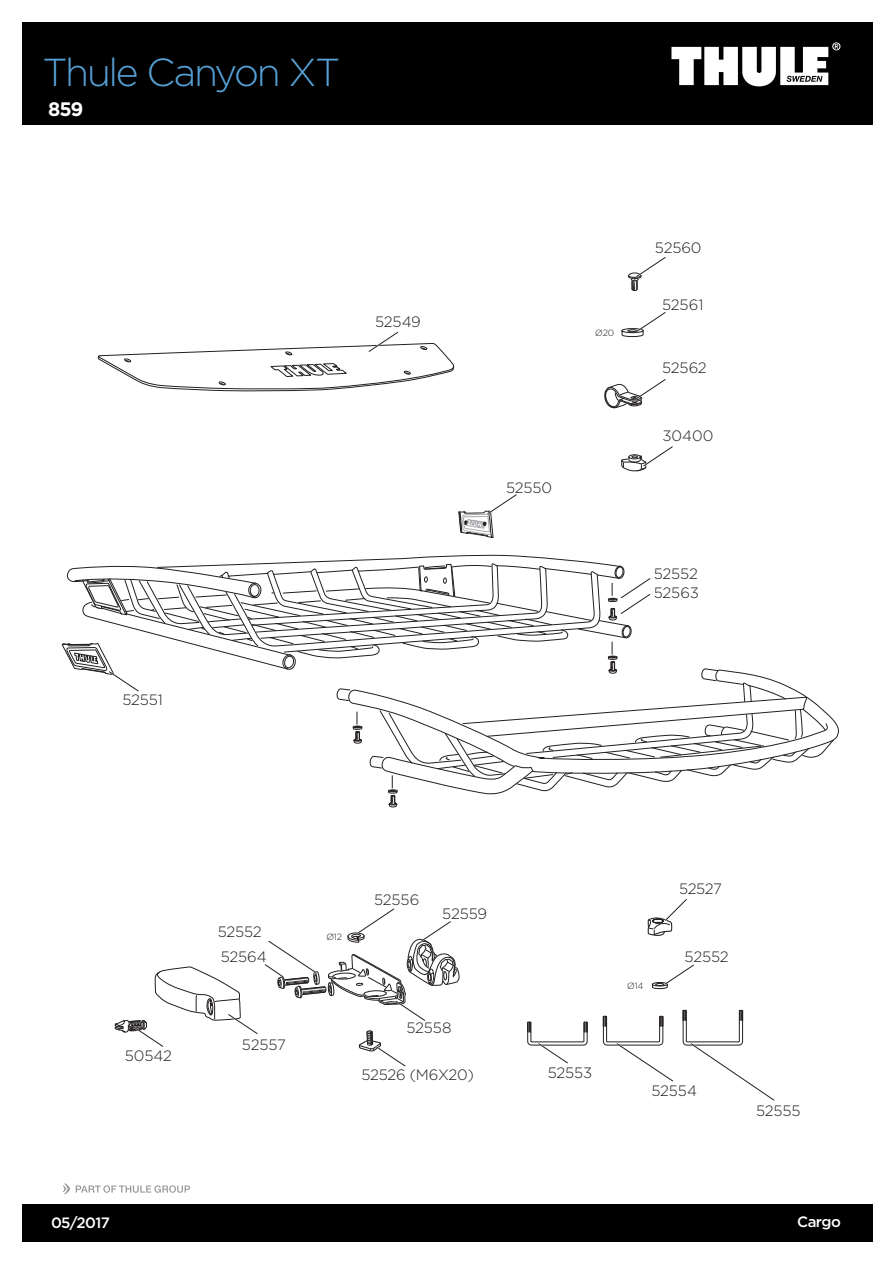
<style>
.page{position:relative;width:893px;height:1263px;background:#fff}
.page>*{position:absolute;margin:0;border:0;box-sizing:border-box;transform-origin:0 0}
.Productname_Page_1{font:300 39px "Thule";letter-spacing:-.06em;color:#56a0d5}
.Number_1_2{font:700 19.5px "Thule";color:#fff}
.Pa1{font:300 15px "Thule";letter-spacing:-.01em;color:#231f20}
.sidfot_vänster{font:500 15px "Thule";letter-spacing:-.04em;color:#fff}
.sidfot{font:500 15px "Thule";letter-spacing:-.04em;color:#fff}
.Numbering{font:300 9px "Thule";letter-spacing:-.02em;color:#231f20}
</style>
<div class="page">
<svg style="left:63px;top:1183px;width:7px;height:11px"></svg>
<svg style="left:76px;top:1185px;width:114px;height:8px"></svg>
<div style="left:22px;top:1204px;width:850px;height:38px;background:#000"></div>
<div style="left:22px;top:23px;width:850px;height:102px;background:#000"></div>
<svg style="left:671px;top:42px;width:169px;height:44px"></svg>
<svg style="left:97px;top:331px;width:358px;height:61px"></svg>
<svg style="left:628px;top:257px;width:38px;height:34px"></svg>
<svg style="left:621px;top:312px;width:45px;height:25px"></svg>
<svg style="left:604px;top:379px;width:62px;height:30px"></svg>
<svg style="left:621px;top:446px;width:52px;height:26px"></svg>
<svg style="left:652px;top:964px;width:42px;height:25px"></svg>
<svg style="left:458px;top:494px;width:59px;height:44px"></svg>
<svg style="left:647px;top:899px;width:40px;height:37px"></svg>
<svg style="left:527px;top:1021px;width:61px;height:43px"></svg>
<svg style="left:603px;top:1015px;width:71px;height:67px"></svg>
<svg style="left:682px;top:1009px;width:93px;height:92px"></svg>
<svg style="left:114px;top:908px;width:345px;height:159px"></svg>
<svg style="left:62px;top:554px;width:777px;height:254px"></svg>
<p class="Productname_Page_1" style="left:43px;top:48px;width:299px">Thule Canyon XT</p>
<p class="Number_1_2" style="left:48px;top:97px;width:37px">859</p>
<p class="Pa1" style="left:375px;top:312px;width:47px">52549</p>
<p class="Pa1" style="left:122px;top:690px;width:42px">52551</p>
<p class="Pa1" style="left:506px;top:478px;width:48px">52550</p>
<p class="Numbering" style="left:595px;top:327px;width:20px">Ø20</p>
<p class="Pa1" style="left:655px;top:238px;width:48px">52560</p>
<p class="Pa1" style="left:662px;top:295px;width:43px">52561</p>
<p class="Pa1" style="left:662px;top:359px;width:46px">52562</p>
<p class="Pa1" style="left:662px;top:426px;width:52px">30400</p>
<p class="Pa1" style="left:654px;top:564px;width:46px">52552</p>
<p class="Pa1" style="left:654px;top:583px;width:47px">52563</p>
<p class="Pa1" style="left:125px;top:1046px;width:48px">50542</p>
<p class="Pa1" style="left:218px;top:922px;width:46px">52552</p>
<p class="Pa1" style="left:221px;top:948px;width:48px">52564</p>
<p class="Pa1" style="left:242px;top:1035px;width:46px">52557</p>
<p class="Numbering" style="left:326px;top:931px;width:17px">Ø12</p>
<p class="Pa1" style="left:374px;top:891px;width:47px">52556</p>
<p class="Pa1" style="left:442px;top:904px;width:46px">52559</p>
<p class="Pa1" style="left:406px;top:1018px;width:47px">52558</p>
<p class="Pa1" style="left:361px;top:1065px;width:114px">52526 (M6X20)</p>
<p class="Pa1" style="left:548px;top:1063px;width:46px">52553</p>
<p class="Numbering" style="left:627px;top:980px;width:18px">Ø14</p>
<p class="Pa1" style="left:679px;top:879px;width:44px">52527</p>
<p class="Pa1" style="left:685px;top:948px;width:46px">52552</p>
<p class="Pa1" style="left:651px;top:1081px;width:47px">52554</p>
<p class="Pa1" style="left:756px;top:1101px;width:46px">52555</p>
<p class="sidfot_vänster" style="left:51px;top:1212px;width:60px">05/2017</p>
<p class="sidfot" style="left:797px;top:1212px;width:45px">Cargo</p>
</div>
